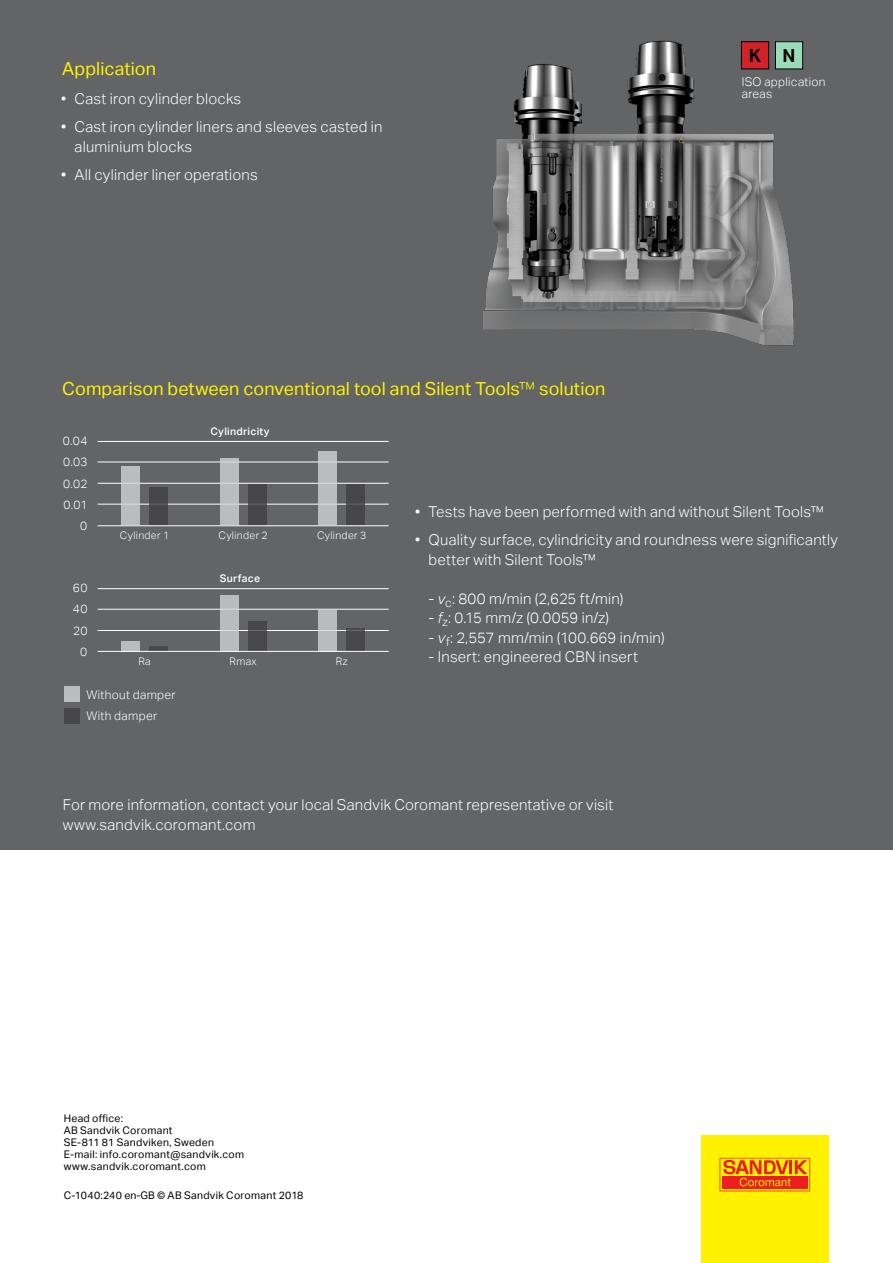
<style>
.page{position:relative;width:893px;height:1263px;background:#fff}
.page>*{position:absolute;margin:0;border:0;box-sizing:border-box;transform-origin:0 0}
.t1{font:18px "Aktiv Grotesk";color:#fff200}
.t2{font:700 18px "Aktiv Grotesk";color:#000}
.t3{font:300 15px/19.5px "Aktiv Grotesk";letter-spacing:.015em;color:#fff}
.t4{font:300 12px/21.3px "Aktiv Grotesk";letter-spacing:.025em;color:#fff}
.t5{font:10.5px/12px "Aktiv Grotesk";letter-spacing:.03em;color:#000}
.t6{font:300 10.5px "Aktiv Grotesk";letter-spacing:.03em;color:#fff}
.t7{font:500 10.5px "Aktiv Grotesk";letter-spacing:.03em;color:#fff}
.s1{font-weight:300}
.s2{font-style:italic}
</style>
<div class="page">
<div style="left:701px;top:1136px;width:128px;height:127px;background:#fff200"></div>
<svg style="left:720px;top:1158px;width:90px;height:33px"></svg>
<div style="left:0;top:0;width:893px;height:849px;background:#636466"></div>
<hr style="left:98px;top:441px;width:291px;height:1px;background:#fff">
<hr style="left:98px;top:462px;width:291px;height:1px;background:#fff">
<hr style="left:98px;top:483px;width:291px;height:1px;background:#fff">
<hr style="left:98px;top:504px;width:291px;height:1px;background:#fff">
<div style="left:122px;top:467px;width:18px;height:58px;background:#bbbcbe"></div>
<svg style="left:220px;top:459px;width:18px;height:66px"></svg>
<div style="left:319px;top:452px;width:18px;height:73px;background:#bbbcbe"></div>
<div style="left:150px;top:488px;width:18px;height:37px;background:#474749"></div>
<div style="left:248px;top:484px;width:18px;height:41px;background:#474749"></div>
<div style="left:347px;top:484px;width:18px;height:41px;background:#474749"></div>
<hr style="left:98px;top:588px;width:291px;height:1px;background:#fff">
<hr style="left:98px;top:609px;width:291px;height:1px;background:#fff">
<hr style="left:98px;top:630px;width:291px;height:1px;background:#fff">
<div style="left:122px;top:641px;width:18px;height:10px;background:#b9bbbc"></div>
<div style="left:220px;top:595px;width:18px;height:56px;background:#b9bbbc"></div>
<div style="left:319px;top:610px;width:18px;height:41px;background:#b9bbbc"></div>
<div style="left:150px;top:646px;width:18px;height:5px;background:#484749"></div>
<div style="left:248px;top:621px;width:18px;height:30px;background:#484749"></div>
<div style="left:347px;top:628px;width:18px;height:23px;background:#484749"></div>
<hr style="left:98px;top:651px;width:291px;height:1px;background:#fff">
<div style="left:64px;top:686px;width:15px;height:16px;background:#bbbcbe"></div>
<div style="left:64px;top:708px;width:15px;height:15px;background:#474749"></div>
<img style="left:483px;top:40px;width:321px;height:306px">
<div style="left:741px;top:42px;width:28px;height:27px;background:#d2232a"></div>
<div style="left:741px;top:41px;width:28px;height:28px;border:1px solid #000"></div>
<div style="left:775px;top:42px;width:28px;height:27px;background:#9adbba"></div>
<div style="left:775px;top:41px;width:28px;height:28px;border:1px solid #000"></div>
<hr style="left:98px;top:525px;width:291px;height:1px;background:#fff">
<p class="t1" style="left:62px;top:59px;width:95px">Application</p>
<p class="t3" style="left:61px;top:89px;width:182px">• Cast iron cylinder blocks</p>
<p class="t3" style="left:75px;top:117px;width:309px;text-indent:-14px">• Cast iron cylinder liners and sleeves casted in aluminium blocks</p>
<p class="t3" style="left:61px;top:165px;width:198px">• All cylinder liner operations</p>
<p class="t1" style="left:62px;top:379px;width:545px">Comparison between conventional tool and Silent Tools<span class="s1">™</span> solution</p>
<p class="t4" style="left:63px;top:430px;width:26px">0.04</p>
<p class="t4" style="left:63px;top:451px;width:26px">0.03</p>
<p class="t4" style="left:63px;top:473px;width:26px">0.02</p>
<p class="t7" style="left:210px;top:425px;width:61px">Cylindricity</p>
<p class="t2" style="left:749px;top:45px;width:48px">K N</p>
<p class="t4" style="left:742px;top:76px;width:85px;line-height:12px">ISO application areas</p>
<p class="t4" style="left:63px;top:494px;width:26px">0.01</p>
<p class="t4" style="left:80px;top:515px;width:9px">0</p>
<p class="t4" style="left:73px;top:577px;width:16px">60</p>
<p class="t4" style="left:73px;top:599px;width:16px">40</p>
<p class="t4" style="left:73px;top:620px;width:16px">20</p>
<p class="t4" style="left:80px;top:641px;width:9px">0</p>
<p class="t6" style="left:120px;top:529px;width:51px">Cylinder 1</p>
<p class="t6" style="left:138px;top:656px;width:14px">Ra</p>
<p class="t4" style="left:86px;top:684px;width:91px">Without damper<br>With damper</p>
<p class="t6" style="left:218px;top:529px;width:51px">Cylinder 2</p>
<p class="t7" style="left:220px;top:572px;width:42px">Surface</p>
<p class="t6" style="left:230px;top:656px;width:29px">Rmax</p>
<p class="t6" style="left:317px;top:529px;width:51px">Cylinder 3</p>
<p class="t6" style="left:336px;top:656px;width:13px">Rz</p>
<p class="t3" style="left:415px;top:502px;width:411px">• Tests have been performed with and without Silent Tools™</p>
<p class="t3" style="left:429px;top:530px;width:411px;text-indent:-14px">• Quality surface, cylindricity and roundness were significantly better with Silent Tools™</p>
<p class="t3" style="left:429px;top:589px;width:196px">- <span class="s2">v</span><sub>c</sub>: 800 m/min (2,625 ft/min)</p>
<p class="t3" style="left:429px;top:608px;width:182px">- <span class="s2">f</span><sub>z</sub>: 0.15 mm/z (0.0059 in/z)</p>
<p class="t3" style="left:429px;top:628px;width:237px">- <span class="s2">v</span><sub>f</sub>: 2,557 mm/min (100.669 in/min)</p>
<p class="t3" style="left:429px;top:647px;width:211px">- Insert: engineered CBN insert</p>
<p class="t3" style="left:63px;top:795px;width:552px">For more information, contact your local Sandvik Coromant representative or visit www.sandvik.coromant.com</p>
<p class="t5" style="left:64px;top:1113px;width:182px">Head office:<br>AB Sandvik Coromant<br>SE-811 81 Sandviken, Sweden<br>E-mail: info.coromant@sandvik.com www.sandvik.coromant.com</p>
<p class="t5" style="left:64px;top:1189px;width:241px">C-1040:240 en-GB © AB Sandvik Coromant 2018</p>
</div>
